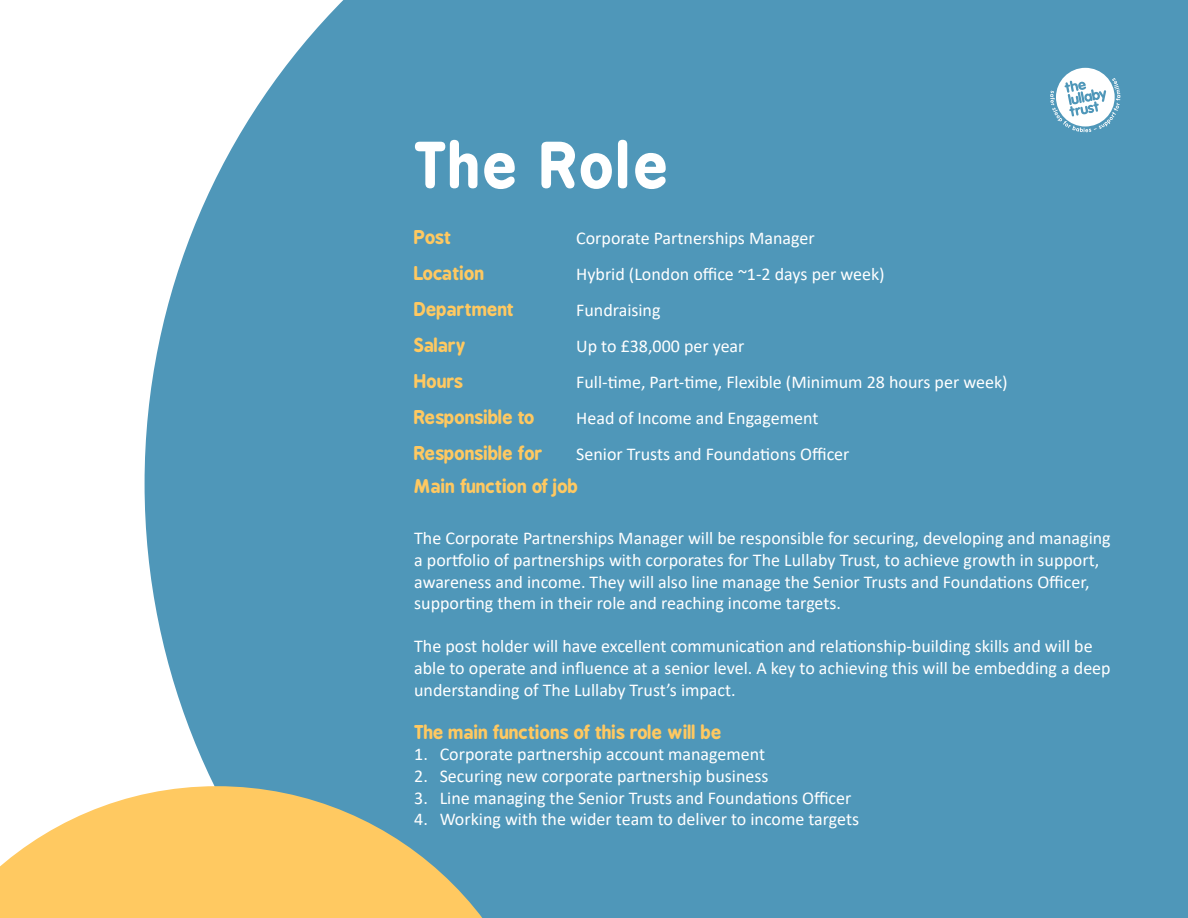
<style>
.page{position:relative;width:1188px;height:918px;background:#fff}
.page>*{position:absolute;margin:0;border:0;box-sizing:border-box;transform-origin:0 0}
.t1{font:700 60px "B Preplay";letter-spacing:.05em;color:#fff}
.t2{font:18px/21.6px "Calibri";color:#fff}
.t3{font:700 18px "B Preplay";color:#ffc961}
</style>
<div class="page">
<div style="left:145px;top:0;width:1043px;height:918px;background:#4f97b9"></div>
<svg style="left:0;top:786px;width:551px;height:132px;background:#cfbf84"></svg>
<svg style="left:1050px;top:68px;width:70px;height:64px"></svg>
<p class="t1" style="left:414px;top:130px;width:256px">The Role</p>
<p class="t3" style="left:414px;top:227px;width:39px">Post</p>
<p class="t2" style="left:576px;top:227px;width:240px">Corporate Partnerships Manager</p>
<p class="t3" style="left:414px;top:263px;width:71px">Location</p>
<p class="t2" style="left:576px;top:263px;width:310px">Hybrid (London office ~1-2 days per week)</p>
<p class="t3" style="left:414px;top:299px;width:101px">Department</p>
<p class="t2" style="left:576px;top:299px;width:86px">Fundraising</p>
<p class="t3" style="left:414px;top:335px;width:53px">Salary</p>
<p class="t2" style="left:576px;top:335px;width:170px">Up to £38,000 per year</p>
<p class="t3" style="left:414px;top:371px;width:51px">Hours</p>
<p class="t2" style="left:576px;top:371px;width:433px">Full-time, Part-time, Flexible (Minimum 28 hours per week)</p>
<p class="t3" style="left:414px;top:407px;width:122px">Responsible to</p>
<p class="t2" style="left:576px;top:407px;width:244px">Head of Income and Engagement</p>
<p class="t3" style="left:414px;top:443px;width:130px">Responsible for</p>
<p class="t2" style="left:576px;top:443px;width:275px">Senior Trusts and Foundations Officer</p>
<p class="t3" style="left:414px;top:475px;width:166px">Main function of job</p>
<p class="t2" style="left:414px;top:527px;width:698px">The Corporate Partnerships Manager will be responsible for securing, developing and managing a portfolio of partnerships with corporates for The Lullaby Trust, to achieve growth in support, awareness and income. They will also line manage the Senior Trusts and Foundations Officer, supporting them in their role and reaching income targets.</p>
<p class="t2" style="left:414px;top:635px;width:698px">The post holder will have excellent communication and relationship-building skills and will be able to operate and influence at a senior level. A key to achieving this will be embedding a deep understanding of The Lullaby Trust’s impact.</p>
<p class="t3" style="left:414px;top:721px;width:309px">The main functions of this role will be</p>
<p class="t2" style="left:414px;top:743px;width:353px">1. Corporate partnership account management</p>
<p class="t2" style="left:414px;top:765px;width:356px">2. Securing new corporate partnership business</p>
<p class="t2" style="left:414px;top:786px;width:439px">3. Line managing the Senior Trusts and Foundations Officer</p>
<p class="t2" style="left:414px;top:808px;width:446px">4. Working with the wider team to deliver to income targets</p>
</div>
